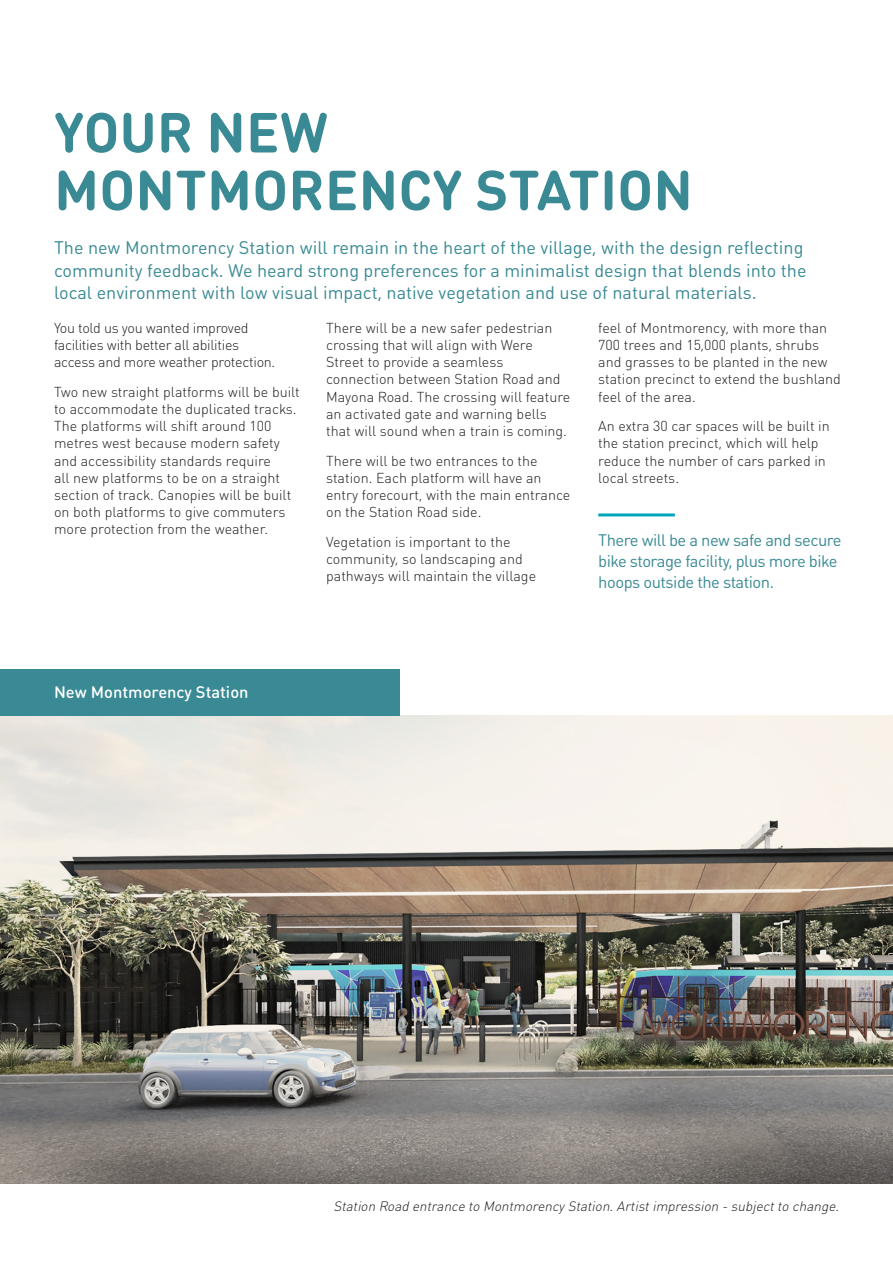
<style>
.page{position:relative;width:893px;height:1263px;background:#fff}
.page>*{position:absolute;margin:0;border:0;box-sizing:border-box;transform-origin:0 0}
.LX_Main_Heading{font:700 55.5px/57.8px "DIN Round OT";letter-spacing:.005em;color:#398a94}
.LX_intro{font:18px/22.5px "DIN Round OT";color:#398a94}
.LX_Pull_Quote{font:16.5px/21px "DIN Round OT";letter-spacing:-.03em;color:#398a94}
.LX_H3{font:500 16.5px "DIN Round OT";color:#fff}
.LX_Body{font:300 14.25px/17.1px "DIN Round OT";color:#231f20}
.LX_Body-2{font:300 14.25px/17.1px "DIN Round OT";letter-spacing:-.02em;color:#231f20}
.LX_Caption{font:italic 300 13.5px "DIN Round OT";color:#231f20}
</style>
<div class="page">
<hr style="left:598px;top:513px;width:77px;height:3px;background:#00a6b9">
<img style="left:0;top:715px;width:893px;height:469px">
<div style="left:0;top:669px;width:400px;height:46px;background:#398a94"></div>
<p class="LX_Main_Heading" style="left:54px;top:103px;width:640px">YOUR NEW<br>MONTMORENCY STATION</p>
<p class="LX_intro" style="left:54px;top:236px;width:754px">The new Montmorency Station will remain in the heart of the village, with the design reflecting community feedback. We heard strong preferences for a minimalist design that blends into the local environment with low visual impact, native vegetation and use of natural materials.</p>
<p class="LX_Body-2" style="left:54px;top:319px;width:223px">You told us you wanted improved facilities with better all abilities access and more weather protection.</p>
<p class="LX_Body" style="left:54px;top:383px;width:247px">Two new straight platforms will be built to accommodate the duplicated tracks.<br>The platforms will shift around 100 metres west because modern safety and accessibility standards require<br>all new platforms to be on a straight section of track. Canopies will be built on both platforms to give commuters more protection from the weather.</p>
<p class="LX_Body" style="left:326px;top:319px;width:246px">There will be a new safer pedestrian crossing that will align with Were Street to provide a seamless connection between Station Road and Mayona Road. The crossing will feature an activated gate and warning bells that will sound when a train is coming.</p>
<p class="LX_Body" style="left:326px;top:452px;width:246px">There will be two entrances to the station. Each platform will have an entry forecourt, with the main entrance on the Station Road side.</p>
<p class="LX_Body" style="left:326px;top:533px;width:211px">Vegetation is important to the community, so landscaping and pathways will maintain the village</p>
<p class="LX_Body" style="left:598px;top:319px;width:244px">feel of Montmorency, with more than<br>700 trees and 15,000 plants, shrubs and grasses to be planted in the new station precinct to extend the bushland feel of the area.</p>
<p class="LX_Body" style="left:598px;top:418px;width:233px">An extra 30 car spaces will be built in the station precinct, which will help reduce the number of cars parked in local streets.</p>
<p class="LX_Pull_Quote" style="left:598px;top:529px;width:245px">There will be a new safe and secure bike storage facility, plus more bike hoops outside the station.</p>
<h3 class="LX_H3" style="left:54px;top:681px;width:196px">New Montmorency Station</h3>
<p class="LX_Caption" style="left:334px;top:1198px;width:510px">Station Road entrance to MontmorencyStation.Artistimpression -subjectto change.</p>
</div>
